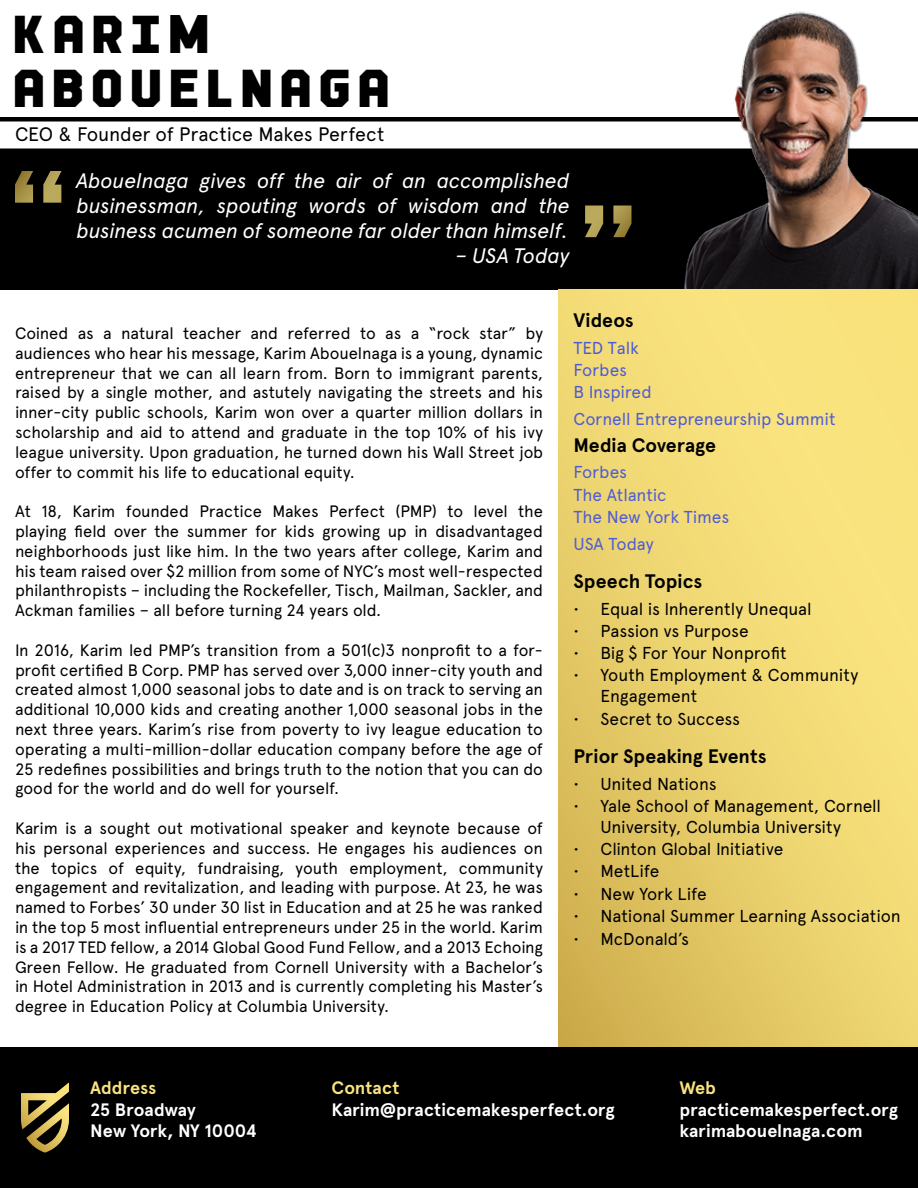
<style>
.page{position:relative;width:918px;height:1188px;background:#fff}
.page>*{position:absolute;margin:0;border:0;box-sizing:border-box;transform-origin:0 0}
.t1{font:700 45px/54px "Practice";color:#000}
.t2{font:italic 21px/25.2px "Apercu";letter-spacing:-.015em;color:#fff;text-align:justify}
.t3{font:700 19.5px "Apercu";color:#000}
.t4{font:19.5px "Apercu";letter-spacing:-.01em;color:#000}
.t5{font:700 18px/21.6px "Apercu";color:#fff}
.t6{font:700 18px "Apercu";color:#f9e47e}
.t7{font:17.25px/20.7px "Apercu";letter-spacing:-.005em;color:#000}
.t8{font:17.25px/22.2px "Apercu";letter-spacing:-.01em;color:#4f5cd6}
.t9{font:16.5px/19.8px "Apercu";letter-spacing:-.01em;color:#000;text-align:justify}
</style>
<div class="page">
<div style="left:0;top:117px;width:918px;height:5px;background:#000"></div>
<svg style="left:0;top:148px;width:664px;height:2px"></svg>
<div style="left:0;top:1047px;width:918px;height:141px;background:#000"></div>
<div style="left:0;top:150px;width:918px;height:140px;background:#000"></div>
<svg style="left:15px;top:171px;width:47px;height:32px"></svg>
<svg style="left:585px;top:206px;width:47px;height:31px"></svg>
<img style="left:664px;top:11px;width:254px;height:279px">
<svg style="left:558px;top:290px;width:360px;height:757px"></svg>
<svg style="left:21px;top:1082px;width:48px;height:71px"></svg>
<h1 class="t1" style="left:15px;top:11px;width:386px">KARIM<br>ABOUELNAGA</h1>
<p class="t4" style="left:15px;top:123px;width:371px">CEO &amp; Founder of Practice Makes Perfect</p>
<p class="t2" style="left:76px;top:166px;width:495px">Abouelnaga gives off the air of an accomplished businessman, spouting words of wisdom and the business acumen of someone far older than himself.</p>
<p class="t2" style="left:456px;top:242px;width:116px">– USA Today</p>
<p class="t9" style="left:15px;top:323px;width:530px">Coined as a natural teacher and referred to as a “rock star” by audiences who hear his message, Karim Abouelnaga is a young, dynamic entrepreneur that we can all learn from. Born to immigrant parents, raised by a single mother, and astutely navigating the streets and his inner-city public schools, Karim won over a quarter million dollars in scholarship and aid to attend and graduate in the top 10% of his ivy league university. Upon graduation, he turned down his Wall Street job offer to commit his life to educational equity.</p>
<p class="t9" style="left:15px;top:501px;width:530px">At 18, Karim founded Practice Makes Perfect (PMP) to level the playing field over the summer for kids growing up in disadvantaged neighborhoods just like him. In the two years after college, Karim and his team raised over $2 million from some of NYC’s most well-respected philanthropists – including the Rockefeller, Tisch, Mailman, Sackler, and Ackman families – all before turning 24 years old.</p>
<p class="t9" style="left:15px;top:640px;width:530px">In 2016, Karim led PMP’s transition from a 501(c)3 nonprofit to a for&shy;profit certified B Corp. PMP has served over 3,000 inner-city youth and created almost 1,000 seasonal jobs to date and is on track to serving an additional 10,000 kids and creating another 1,000 seasonal jobs in the next three years. Karim’s rise from poverty to ivy league education to operating a multi-million-dollar education company before the age of 25 redefines possibilities and brings truth to the notion that you can do good for the world and do well for yourself.</p>
<p class="t9" style="left:15px;top:818px;width:530px">Karim is a sought out motivational speaker and keynote because of his personal experiences and success. He engages his audiences on the topics of equity, fundraising, youth employment, community engagement and revitalization, and leading with purpose. At 23, he was named to Forbes’ 30 under 30 list in Education and at 25 he was ranked in the top 5 most influential entrepreneurs under 25 in the world. Karim is a 2017 TED fellow, a 2014 Global Good Fund Fellow, and a 2013 Echoing Green Fellow. He graduated from Cornell University with a Bachelor’s in Hotel Administration in 2013 and is currently completing his Master’s degree in Education Policy at Columbia University.</p>
<p class="t3" style="left:574px;top:309px;width:62px">Videos</p>
<p class="t8" style="left:574px;top:337px;width:80px">TED Talk<br>Forbes<br>B Inspired</p>
<p class="t8" style="left:574px;top:408px;width:264px">Cornell Entrepreneurship Summit</p>
<p class="t3" style="left:574px;top:433px;width:144px">Media Coverage</p>
<p class="t8" style="left:574px;top:461px;width:157px">Forbes<br>The Atlantic<br>The New York Times</p>
<p class="t8" style="left:574px;top:532px;width:82px">USA Today</p>
<p class="t3" style="left:574px;top:569px;width:130px">Speech Topics</p>
<p class="t7" style="left:574px;top:598px;width:240px">• Equal is Inherently Unequal</p>
<p class="t7" style="left:574px;top:620px;width:177px">• Passion vs Purpose</p>
<p class="t7" style="left:574px;top:643px;width:215px">• Big $ For Your Nonprofit</p>
<p class="t7" style="left:601px;top:665px;width:259px;text-indent:-27px">• Youth Employment &amp; Community<br>Engagement</p>
<p class="t7" style="left:574px;top:709px;width:168px">• Secret to Success</p>
<p class="t3" style="left:574px;top:745px;width:195px">Prior Speaking Events</p>
<p class="t7" style="left:574px;top:774px;width:145px">• United Nations</p>
<p class="t7" style="left:601px;top:796px;width:282px;text-indent:-27px">• Yale School of Management, Cornell<br>University, Columbia University</p>
<p class="t7" style="left:574px;top:839px;width:211px">• Clinton Global Initiative</p>
<p class="t7" style="left:574px;top:861px;width:87px">• MetLife</p>
<p class="t7" style="left:574px;top:883px;width:135px">• New York Life</p>
<p class="t7" style="left:574px;top:905px;width:329px">• National Summer Learning Association</p>
<p class="t7" style="left:574px;top:928px;width:117px">• McDonald’s</p>
<p class="t6" style="left:90px;top:1077px;width:68px">Address</p>
<p class="t5" style="left:90px;top:1099px;width:169px">25 Broadway<br>New York, NY 10004</p>
<p class="t6" style="left:332px;top:1077px;width:69px">Contact</p>
<p class="t5" style="left:332px;top:1099px;width:285px">Karim@practicemakesperfect.org</p>
<p class="t6" style="left:680px;top:1077px;width:38px">Web</p>
<p class="t5" style="left:680px;top:1099px;width:220px">practicemakesperfect.org karimabouelnaga.com</p>
</div>
